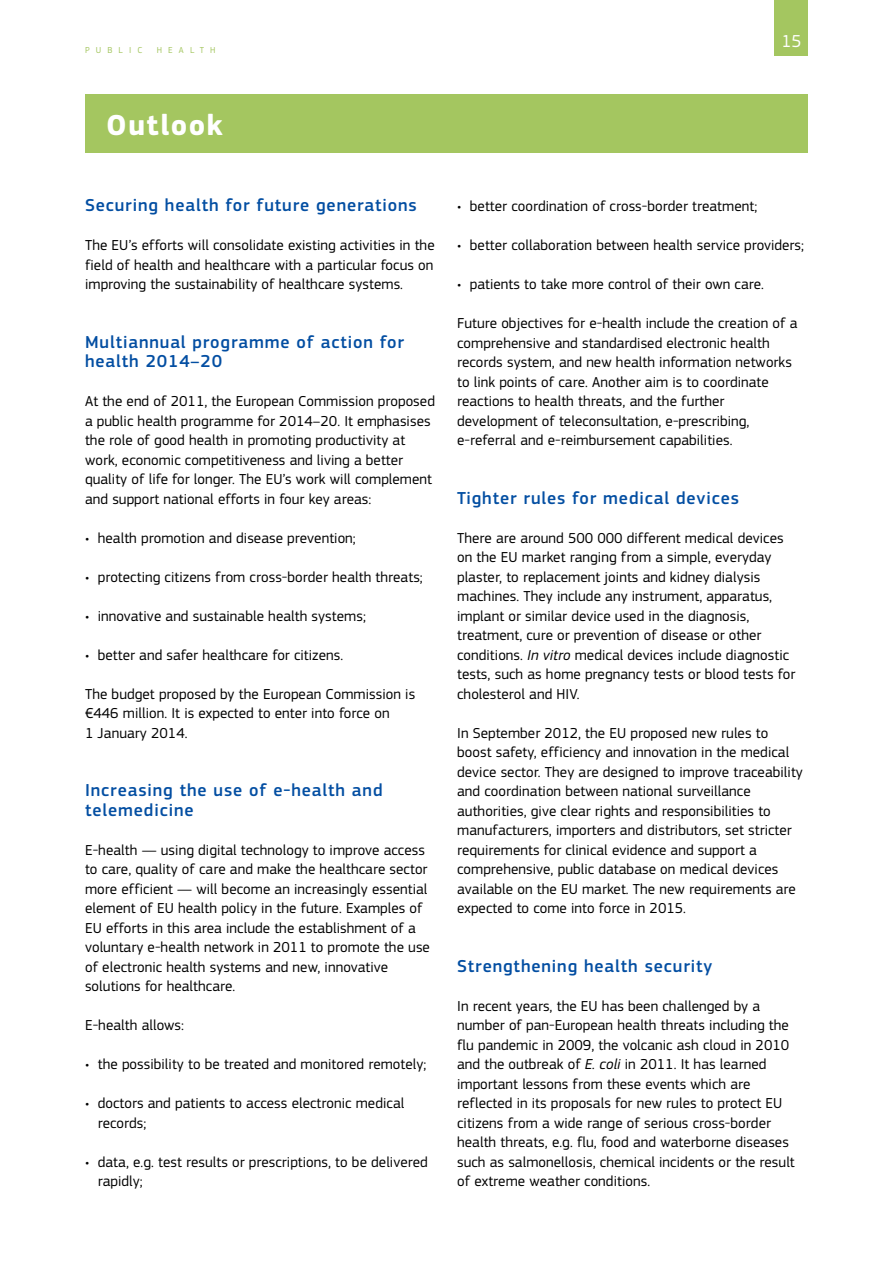
<style>
.page{position:relative;width:893px;height:1263px;background:#fff}
.page>*{position:absolute;margin:0;border:0;box-sizing:border-box;transform-origin:0 0}
.t1{font:700 30px "EC Square Sans Pro";color:#fff}
.t2{font:500 18px/19.5px "EC Square Sans Pro";letter-spacing:.05em;color:#034ea2}
.t3{font:18px "EC Square Sans Pro";color:#fff}
.t4{font:15px/19.5px "EC Square Sans Pro";letter-spacing:.005em;color:#000}
.t5{font:9px "EC Square Sans Pro";letter-spacing:.68em;color:#a4c660}
.s1{font-style:italic}
</style>
<div class="page">
<div style="left:775px;top:0;width:33px;height:55px;background:#a4c660"></div>
<div style="left:85px;top:94px;width:723px;height:59px;background:#a4c660"></div>
<p class="t5" style="left:85px;top:45px;width:59px">Public</p>
<p class="t5" style="left:157px;top:45px;width:60px">health</p>
<h1 class="t1" style="left:106px;top:107px;width:118px">Outlook</h1>
<p class="t3" style="left:781px;top:30px;width:22px">15</p>
<p class="t2" style="left:85px;top:196px;width:333px">Securing health for future generations</p>
<p class="t4" style="left:85px;top:236px;width:351px;text-align:justify">The EU’s efforts will consolidate existing activities in the field of health and healthcare with a particular focus on improving the sustainability of healthcare systems.</p>
<p class="t2" style="left:85px;top:332px;width:320px">Multiannual programme of action for health 2014–20</p>
<p class="t4" style="left:85px;top:392px;width:351px">At the end of 2011, the European Commission proposed a public health programme for 2014–20. It emphasises the role of good health in promoting productivity at work, economic competitiveness and living a better quality of life for longer. The EU’s work will complement and support national efforts in four key areas:</p>
<p class="t4" style="left:85px;top:528px;width:272px">• health promotion and disease prevention;</p>
<p class="t4" style="left:85px;top:567px;width:339px">• protecting citizens from cross-border health threats;</p>
<p class="t4" style="left:85px;top:606px;width:282px">• innovative and sustainable health systems;</p>
<p class="t4" style="left:85px;top:645px;width:260px">• better and safer healthcare for citizens.</p>
<p class="t4" style="left:85px;top:684px;width:332px">The budget proposed by the European Commission is €446 million. It is expected to enter into force on<br>1 January 2014.</p>
<p class="t2" style="left:85px;top:781px;width:299px">I ncreasing the use of e‑health and telemedicine</p>
<p class="t4" style="left:85px;top:840px;width:346px">E‑health — using digital technology to improve access to care, quality of care and make the healthcare sector more efficient — will become an increasingly essential element of EU health policy in the future. Examples of EU efforts in this area include the establishment of a voluntary e‑health network in 2011 to promote the use of electronic health systems and new, innovative solutions for healthcare.</p>
<p class="t4" style="left:85px;top:1016px;width:100px">E‑health allows:</p>
<p class="t4" style="left:85px;top:1055px;width:343px">• the possibility to be treated and monitored remotely;</p>
<p class="t4" style="left:98px;top:1094px;width:308px;text-indent:-13px">• doctors and patients to access electronic medical records;</p>
<p class="t4" style="left:98px;top:1152px;width:332px;text-indent:-13px">• data, e.g. test results or prescriptions, to be delivered rapidly;</p>
<p class="t4" style="left:457px;top:197px;width:302px">• better coordination of cross-border treatment;</p>
<p class="t4" style="left:457px;top:236px;width:349px">• better collaboration between health service providers;</p>
<p class="t4" style="left:457px;top:275px;width:308px">• patients to take more control of their own care.</p>
<p class="t4" style="left:457px;top:314px;width:342px">Future objectives for e‑health include the creation of a comprehensive and standardised electronic health records system, and new health information networks to link points of care. Another aim is to coordinate reactions to health threats, and the further development of teleconsultation, e‑prescribing, e‑referral and e‑reimbursement capabilities.</p>
<p class="t2" style="left:457px;top:488px;width:283px">Tighter rules for medical devices</p>
<p class="t4" style="left:457px;top:528px;width:340px">There are around 500 000 different medical devices on the EU market ranging from a simple, everyday plaster, to replacement joints and kidney dialysis machines. They include any instrument, apparatus, implant or similar device used in the diagnosis, treatment, cure or prevention of disease or other conditions. <span class="s1">In vitro</span> medical devices include diagnostic tests, such as home pregnancy tests or blood tests for cholesterol and HIV.</p>
<p class="t4" style="left:457px;top:723px;width:347px">In September 2012, the EU proposed new rules to boost safety, efficiency and innovation in the medical device sector. They are designed to improve traceability and coordination between national surveillance authorities, give clear rights and responsibilities to manufacturers, importers and distributors, set stricter requirements for clinical evidence and support a comprehensive, public database on medical devices available on the EU market. The new requirements are expected to come into force in 2015.</p>
<p class="t2" style="left:457px;top:956px;width:257px">Strengthening health security</p>
<p class="t4" style="left:457px;top:996px;width:339px">In recent years, the EU has been challenged by a number of pan-European health threats including the flu pandemic in 2009, the volcanic ash cloud in 2010 and the outbreak of <span class="s1">E. coli</span> in 2011. It has learned important lessons from these events which are reflected in its proposals for new rules to protect EU citizens from a wide range of serious cross-border health threats, e.g. flu, food and waterborne diseases such as salmonellosis, chemical incidents or the result of extreme weather conditions.</p>
</div>
